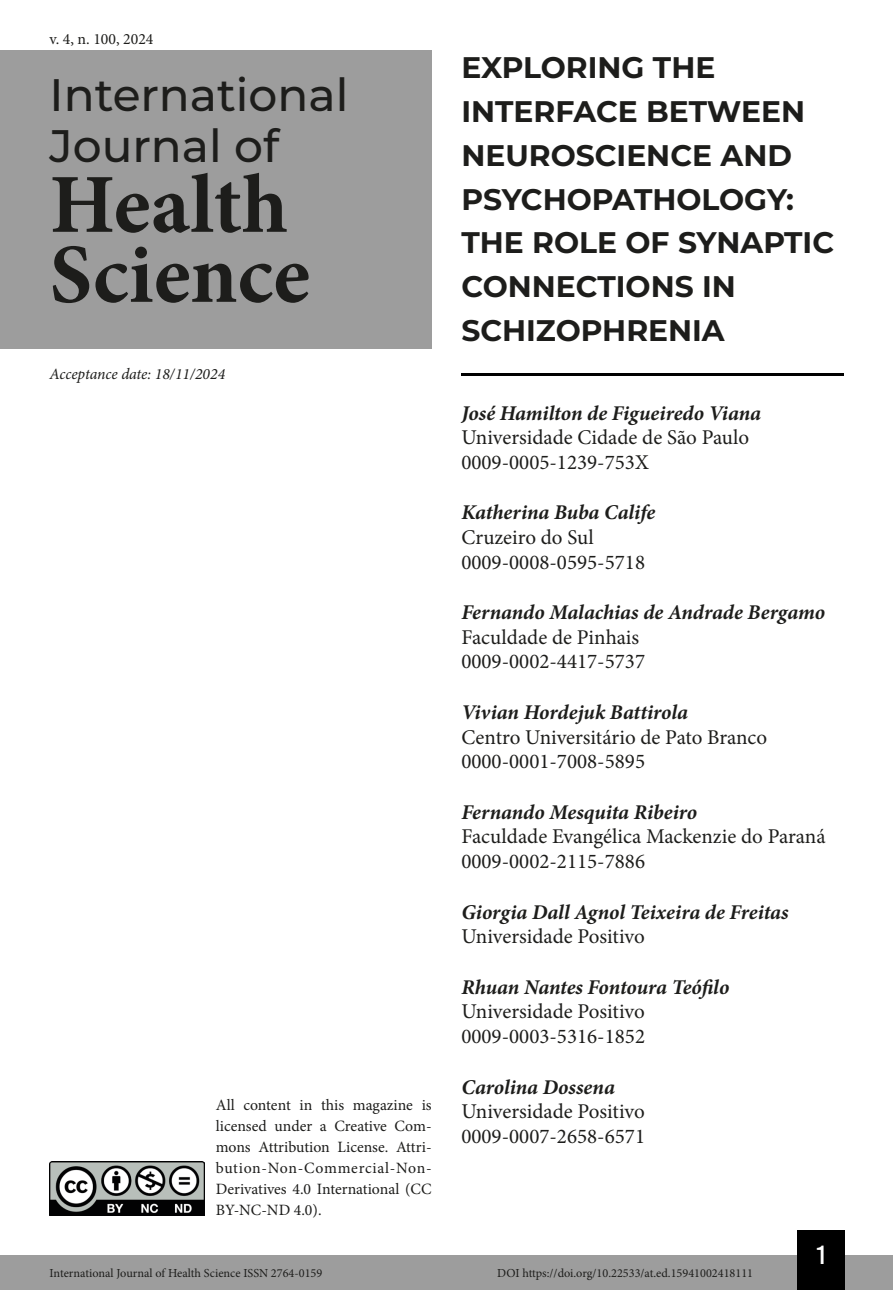
<style>
.page{position:relative;width:893px;height:1290px;background:#fff}
.page>*{position:absolute;margin:0;border:0;box-sizing:border-box;transform-origin:0 0}
.t1{font:700 84px/70px "Minion Pro";color:#1d1d1b}
.t2{font:500 45.5px/50.8px "Montserrat";color:#1d1d1b}
.Título_Artigo{font:700 29.75px/43.8px "Montserrat";color:#1d1d1b}
.t3{font:26.25px "Bebas Kai";color:#fff}
.Infos_autor{font:21px "Minion Pro";color:#1d1d1b}
.Autor{font:italic 700 21px "Minion Pro";letter-spacing:-.005em;color:#1d1d1b}
.t4{font:15.75px/21px "Minion Pro";color:#1d1d1b;text-align:justify}
.t5{font:italic 15.75px "Minion Pro";letter-spacing:-.005em;color:#1d1d1b}
.t6{font:12.25px "Minion Pro";color:#1d1d1b}
</style>
<div class="page">
<div style="left:0;top:1255px;width:893px;height:35px;background:#9d9d9d"></div>
<div style="left:797px;top:1230px;width:48px;height:60px;background:#000"></div>
<img style="left:50px;top:1161px;width:154px;height:54px">
<div style="left:0;top:50px;width:432px;height:298px;background:#9d9d9d"></div>
<hr style="left:461px;top:373px;width:382px;height:3px;background:#000">
<p class="t4" style="left:50px;top:28px;width:105px">v. 4, n. 100, 2024</p>
<h2 class="t2" style="left:50px;top:68px;width:300px">International<br>Journal of</h2>
<h1 class="t1" style="left:50px;top:169px;width:262px">Health<br>Science</h1>
<p class="t5" style="left:50px;top:363px;width:177px">Acceptance date: 18/11/2024</p>
<p class="t4" style="left:216px;top:1095px;width:217px">All content in this magazine is licensed under a Creative Com&shy;mons Attribution License. Attri&shy;bution-Non-Commercial-Non-Derivatives 4.0 International (CC BY-NC-ND 4.0).</p>
<p class="Título_Artigo" style="left:461px;top:44px;width:374px">EXPLORING THE<br>INTERFACE BETWEEN<br>NEUROSCIENCE AND<br>PSYCHOPATHOLOGY:<br>THE ROLE OF SYNAPTIC<br>CONNECTIONS IN<br>SCHIZOPHRENIA</p>
<p class="Autor" style="left:461px;top:398px;width:301px">José Hamilton de Figueiredo Viana</p>
<p class="Infos_autor" style="left:461px;top:423px;width:289px">Universidade Cidade de São Paulo</p>
<p class="Infos_autor" style="left:461px;top:448px;width:189px">0009-0005-1239-753X</p>
<p class="Autor" style="left:461px;top:498px;width:195px">Katherina Buba Calife</p>
<p class="Infos_autor" style="left:461px;top:523px;width:134px">Cruzeiro do Sul</p>
<p class="Infos_autor" style="left:461px;top:548px;width:185px">0009-0008-0595-5718</p>
<p class="Autor" style="left:461px;top:597px;width:365px">Fernando Malachias de Andrade Bergamo</p>
<p class="Infos_autor" style="left:461px;top:623px;width:179px">Faculdade de Pinhais</p>
<p class="Infos_autor" style="left:461px;top:647px;width:185px">0009-0002-4417-5737</p>
<p class="Autor" style="left:461px;top:697px;width:228px">Vivian Hordejuk Battirola</p>
<p class="Infos_autor" style="left:461px;top:723px;width:307px">Centro Universitário de Pato Branco</p>
<p class="Infos_autor" style="left:461px;top:747px;width:185px">0000-0001-7008-5895</p>
<p class="Autor" style="left:461px;top:797px;width:237px">Fernando Mesquita Ribeiro</p>
<p class="Infos_autor" style="left:461px;top:822px;width:366px">Faculdade Evangélica Mackenzie do Paraná</p>
<p class="Infos_autor" style="left:461px;top:847px;width:185px">0009-0002-2115-7886</p>
<p class="Autor" style="left:461px;top:897px;width:329px">Giorgia Dall Agnol Teixeira de Freitas</p>
<p class="Infos_autor" style="left:461px;top:922px;width:185px">Universidade Positivo</p>
<p class="Autor" style="left:461px;top:972px;width:270px">Rhuan Nantes Fontoura Teófilo</p>
<p class="Infos_autor" style="left:461px;top:997px;width:185px">Universidade Positivo</p>
<p class="Infos_autor" style="left:461px;top:1022px;width:185px">0009-0003-5316-1852</p>
<p class="Autor" style="left:461px;top:1072px;width:155px">Carolina Dossena</p>
<p class="Infos_autor" style="left:461px;top:1097px;width:185px">Universidade Positivo</p>
<p class="Infos_autor" style="left:461px;top:1122px;width:185px">0009-0007-2658-6571</p>
<p class="t3" style="left:817px;top:1241px;width:10px">1</p>
<p class="t6" style="left:50px;top:1265px;width:274px">International Journal of Health Science ISSN 2764-0159</p>
<p class="t6" style="left:497px;top:1265px;width:257px">DOI https://doi.org/10.22533/at.ed.15941002418111</p>
</div>
